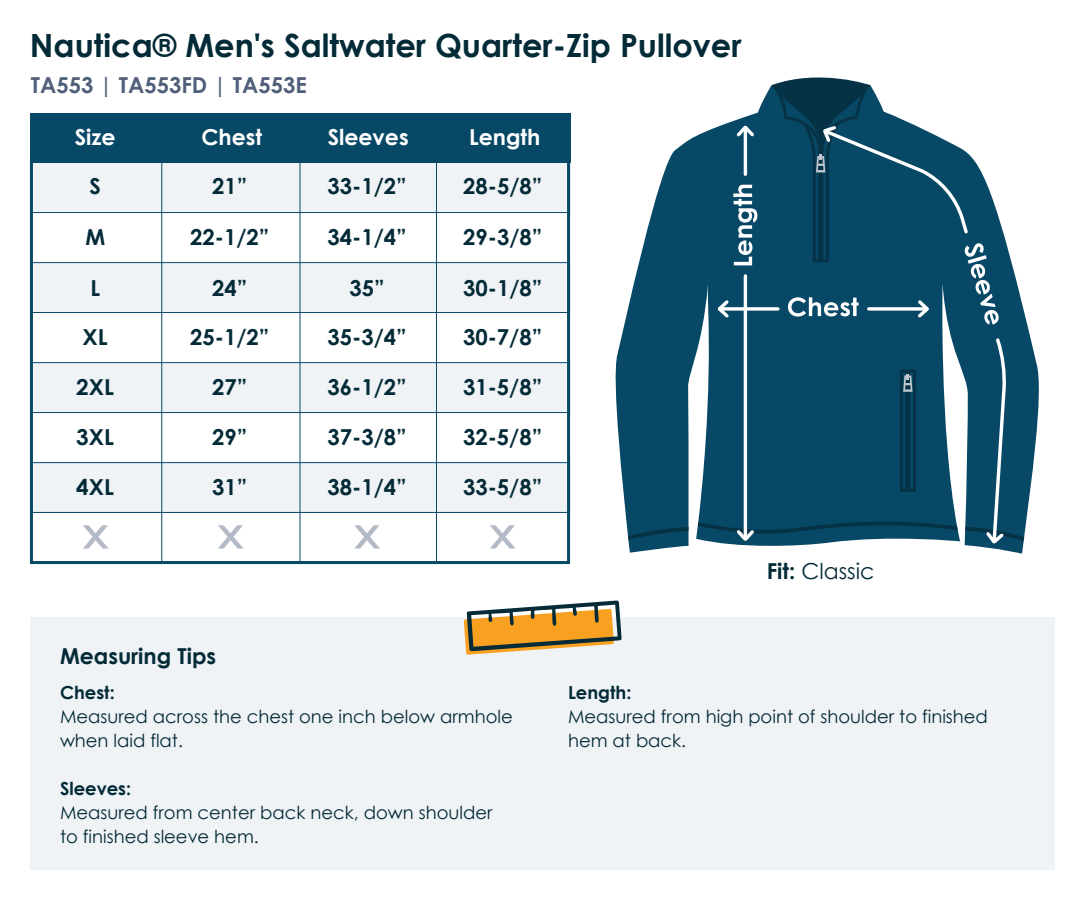
<style>
.page{position:relative;width:1085px;height:900px;background:#fff}
.page>*{position:absolute;margin:0;border:0;box-sizing:border-box;transform-origin:0 0}
.t1{font:700 32px "Century Gothic";color:#032a37}
.t2{font:700 22px "Century Gothic";color:#032a37}
.t3{font:700 22px "Century Gothic";color:#fff}
.t4{font:700 22px "Century Gothic";color:#505f79}
.t5{font:22px "Century Gothic";color:#032a37}
.t6{font:18px/24px "Century Gothic";color:#032a37}
.t7{font:700 18px "Century Gothic";color:#032a37}
.s1{font-weight:700}
</style>
<div class="page">
<div style="left:30px;top:617px;width:1024px;height:253px;background:#f0f3f6"></div>
<svg style="left:464px;top:600px;width:158px;height:55px"></svg>
<svg style="left:615px;top:127px;width:424px;height:427px;fill:#074866"></svg>
<svg style="left:628px;top:527px;width:61px;height:13px"></svg>
<svg style="left:965px;top:336px;width:59px;height:210px;background:#1b5672"></svg>
<svg style="left:715px;top:77px;width:284px;height:248px"></svg>
<svg style="left:698px;top:519px;width:260px;height:25px;background:#225972"></svg>
<hr style="left:744px;top:276px;width:3px;height:259px;background:#fff">
<div style="left:905px;top:372px;width:5px;height:119px;background:#063246"></div>
<div style="left:900px;top:370px;width:16px;height:122px;border:3px solid #063246"></div>
<svg style="left:903px;top:374px;width:10px;height:18px"></svg>
<div style="left:30px;top:113px;width:540px;height:50px;background:#074866"></div>
<svg style="left:30px;top:163px;width:540px;height:401px;fill:#f0f3f6"></svg>
<svg style="left:218px;top:525px;width:26px;height:24px"></svg>
<svg style="left:354px;top:525px;width:26px;height:24px"></svg>
<svg style="left:490px;top:525px;width:26px;height:24px"></svg>
<svg style="left:83px;top:525px;width:26px;height:24px"></svg>
<h1 class="t1" style="left:30px;top:21px;width:713px">Nautica® Men's Saltwater Quarter-Zip Pullover</h1>
<p class="t4" style="left:31px;top:68px;width:277px">TA553 | TA553FD | TA553E</p>
<p class="t3" style="left:75px;top:120px;width:42px">Size</p>
<p class="t3" style="left:201px;top:120px;width:62px">Chest</p>
<p class="t3" style="left:328px;top:120px;width:82px">Sleeves</p>
<p class="t3" style="left:469px;top:120px;width:73px">Length</p>
<p class="t2" style="left:90px;top:170px;width:13px">S</p>
<p class="t2" style="left:212px;top:170px;width:37px">21”</p>
<p class="t2" style="left:328px;top:170px;width:81px">33-1/2”</p>
<p class="t2" style="left:463px;top:170px;width:81px">28-5/8”</p>
<p class="t2" style="left:85px;top:220px;width:21px">M</p>
<p class="t2" style="left:190px;top:220px;width:81px">22-1/2”</p>
<p class="t2" style="left:328px;top:220px;width:81px">34-1/4”</p>
<p class="t2" style="left:463px;top:220px;width:81px">29-3/8”</p>
<p class="t2" style="left:90px;top:271px;width:11px">L</p>
<p class="t2" style="left:212px;top:271px;width:37px">24”</p>
<p class="t2" style="left:350px;top:271px;width:37px">35”</p>
<p class="t2" style="left:463px;top:271px;width:81px">30-1/8”</p>
<p class="t2" style="left:83px;top:320px;width:27px">XL</p>
<p class="t2" style="left:190px;top:320px;width:81px">25-1/2”</p>
<p class="t2" style="left:328px;top:320px;width:81px">35-3/4”</p>
<p class="t2" style="left:463px;top:320px;width:81px">30-7/8”</p>
<p class="t2" style="left:76px;top:370px;width:39px">2XL</p>
<p class="t2" style="left:212px;top:370px;width:37px">27”</p>
<p class="t2" style="left:328px;top:370px;width:81px">36-1/2”</p>
<p class="t2" style="left:463px;top:370px;width:81px">31-5/8”</p>
<p class="t2" style="left:76px;top:420px;width:39px">3XL</p>
<p class="t2" style="left:212px;top:420px;width:37px">29”</p>
<p class="t2" style="left:328px;top:420px;width:81px">37-3/8”</p>
<p class="t2" style="left:463px;top:420px;width:81px">32-5/8”</p>
<p class="t2" style="left:76px;top:470px;width:39px">4XL</p>
<p class="t2" style="left:212px;top:470px;width:37px">31”</p>
<p class="t2" style="left:328px;top:470px;width:81px">38-1/4”</p>
<p class="t2" style="left:463px;top:470px;width:81px">33-5/8”</p>
<p class="t2" style="left:60px;top:639px;width:158px">Measuring Tips</p>
<p class="t7" style="left:60px;top:679px;width:56px">Chest:</p>
<p class="t6" style="left:60px;top:705px;width:454px">Measured across the chest one inch below armhole when laid flat.</p>
<p class="t7" style="left:60px;top:775px;width:73px">Sleeves:</p>
<p class="t6" style="left:60px;top:801px;width:434px">Measured from center back neck, down shoulder to finished sleeve hem.</p>
<p class="t5" style="left:767px;top:555px;width:109px"><span class="s1">Fit:</span> Classic</p>
<p class="t7" style="left:568px;top:679px;width:65px">Length:</p>
<p class="t6" style="left:568px;top:705px;width:421px">Measured from high point of shoulder to finished hem at back.</p>
</div>
